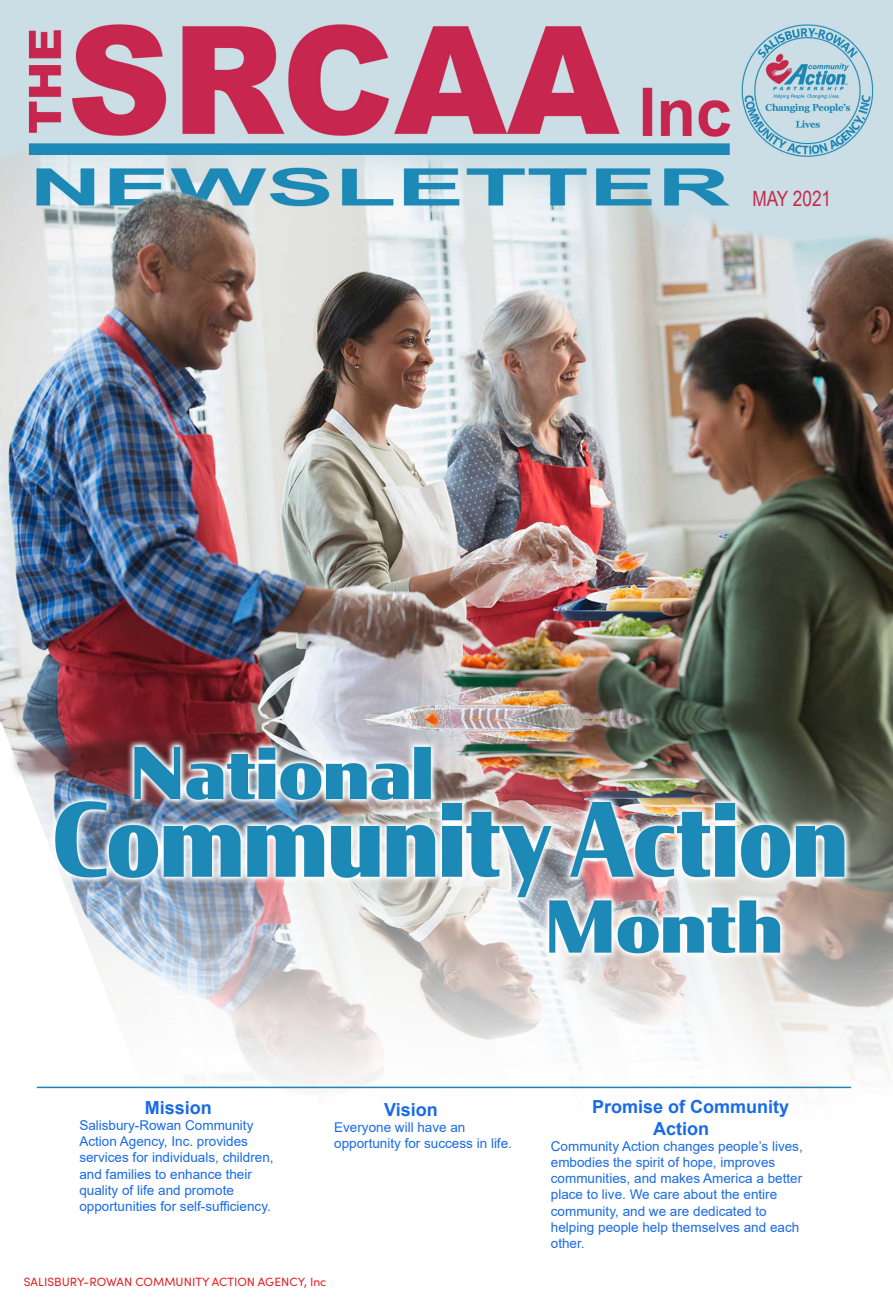
<style>
.page{position:relative;width:893px;height:1298px;background:#fff}
.page>*{position:absolute;margin:0;border:0;box-sizing:border-box;transform-origin:0 0}
.Stroked_Text{font:21px "Arial Narrow";color:#c22b4a}
.Stroked_Text-2{font:700 18px/21.6px "Arial";color:#186ae6}
.Stroked_Text-3{font:13.5px/16.2px "Arial";color:#186ae6}
.Folio_-_Page_Number{font:12px "Sofia Pro";color:#e02225}
</style>
<div class="page">
<img style="left:0;top:0;width:893px;height:1091px">
<hr style="left:37px;top:1087px;width:814px;height:1px;background:#1e85b1">
<p class="Stroked_Text" style="left:752px;top:183px;width:80px">MAY 2021</p>
<p class="Stroked_Text-2" style="left:145px;top:1097px;width:69px">Mission</p>
<p class="Stroked_Text-3" style="left:79px;top:1117px;width:196px">Salisbury-Rowan Community<br>Action Agency, Inc. provides services for individuals, children, and families to enhance their quality of life and promote opportunities for self-sufficiency.</p>
<p class="Stroked_Text-2" style="left:384px;top:1099px;width:55px">Vision</p>
<p class="Stroked_Text-3" style="left:334px;top:1119px;width:179px">Everyone will have an opportunity for success in life.</p>
<p class="Folio_-_Page_Number" style="left:24px;top:1273px;width:304px">SALISBURY-ROWAN COMMUNITY ACTION AGENCY, Inc</p>
<p class="Stroked_Text-2" style="left:653px;top:1096px;width:138px;text-indent:-61px">Promise of Community<br>Action</p>
<p class="Stroked_Text-3" style="left:551px;top:1138px;width:253px">Community Action changes people’s lives, embodies the spirit of hope, improves communities, and makes America a better place to live. We care about the entire community, and we are dedicated to helping people help themselves and each other.</p>
</div>
